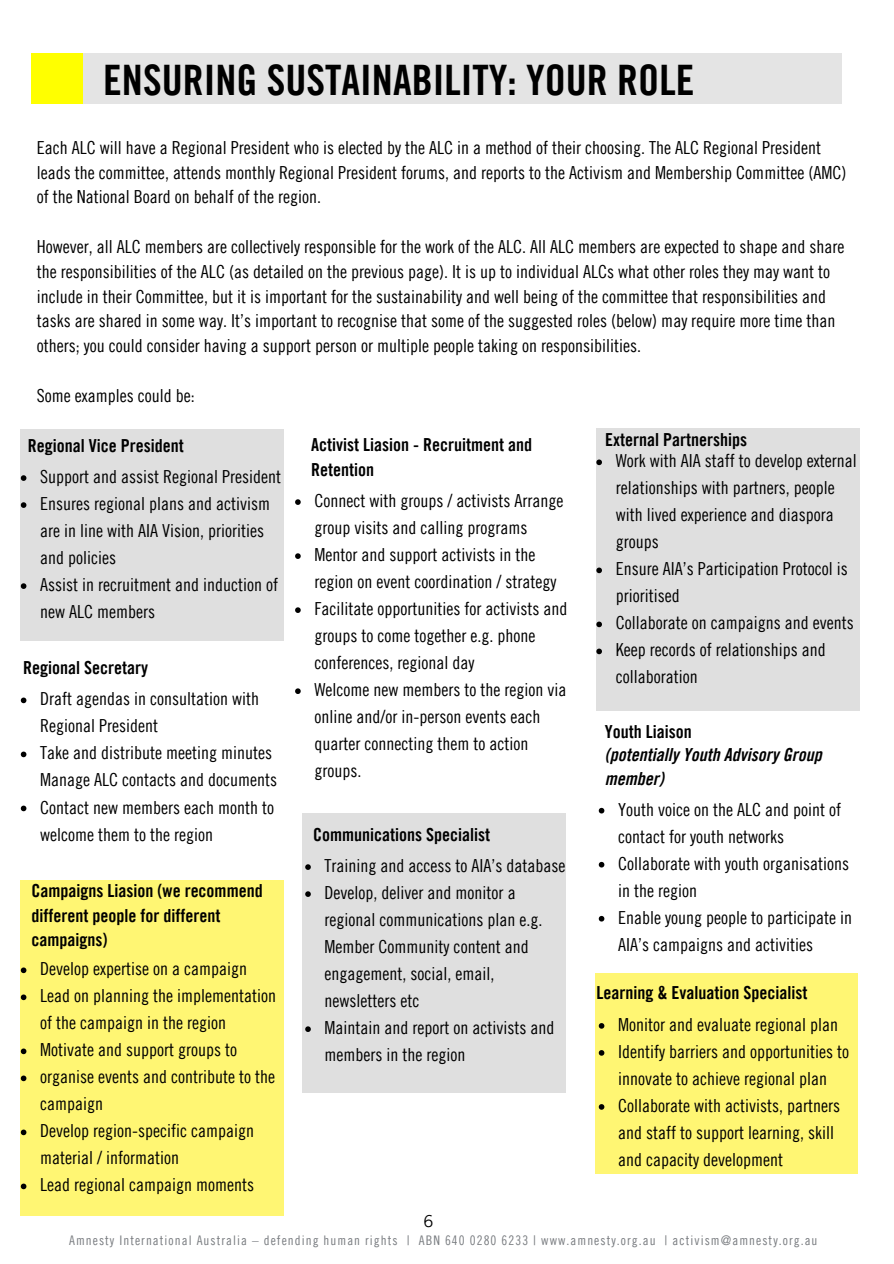
<style>
.page{position:relative;width:894px;height:1264px;background:#fff}
.page>*{position:absolute;margin:0;border:0;box-sizing:border-box;transform-origin:0 0}
.t1{font:42px "Amnesty Trade Gothic Bd Cn 20";color:#000}
.t2{font:18px/27px "Amnesty Trade Gothic Cn 18";color:#000}
.t3{font:18px/24.8px "Amnesty Trade Gothic Bd Cn 20";color:#000}
.t4{font:18px/24.8px "Amnesty Trade Gothic Bd Cn 20 Ob";color:#000}
.t5{font:16.5px "Amnesty Trade Gothic";color:#000}
.t6{font:13.2px "Amnesty Trade Gothic Cn 18";letter-spacing:.08em;color:#7a7d81}
</style>
<div class="page">
<div style="left:596px;top:428px;width:263px;height:283px;background:#dfdfdf"></div>
<div style="left:21px;top:429px;width:263px;height:212px;background:#dfdfdf"></div>
<div style="left:21px;top:875px;width:263px;height:340px;background:#fff673"></div>
<div style="left:21px;top:665px;width:263px;height:214px;background:#fff"></div>
<svg style="left:21px;top:475px;width:5px;height:6px"></svg>
<svg style="left:21px;top:502px;width:5px;height:6px"></svg>
<svg style="left:21px;top:583px;width:5px;height:6px"></svg>
<div style="left:302px;top:812px;width:263px;height:280px;background:#dfdfdf"></div>
<div style="left:595px;top:973px;width:262px;height:201px;background:#fff673"></div>
<svg style="left:21px;top:697px;width:5px;height:6px"></svg>
<svg style="left:21px;top:751px;width:5px;height:6px"></svg>
<svg style="left:21px;top:805px;width:5px;height:6px"></svg>
<svg style="left:295px;top:499px;width:5px;height:6px"></svg>
<svg style="left:295px;top:553px;width:5px;height:6px"></svg>
<svg style="left:295px;top:607px;width:5px;height:6px"></svg>
<svg style="left:295px;top:688px;width:5px;height:6px"></svg>
<svg style="left:305px;top:864px;width:6px;height:5px"></svg>
<svg style="left:305px;top:891px;width:6px;height:5px"></svg>
<svg style="left:305px;top:1026px;width:6px;height:5px"></svg>
<svg style="left:598px;top:1023px;width:6px;height:5px"></svg>
<svg style="left:598px;top:1050px;width:6px;height:5px"></svg>
<svg style="left:598px;top:1104px;width:6px;height:5px"></svg>
<div style="left:83px;top:53px;width:757px;height:50px;background:#e4e4e4"></div>
<div style="left:32px;top:53px;width:51px;height:50px;background:#ff0"></div>
<svg style="left:21px;top:967px;width:5px;height:6px"></svg>
<svg style="left:21px;top:994px;width:5px;height:6px"></svg>
<svg style="left:21px;top:1048px;width:5px;height:6px"></svg>
<svg style="left:21px;top:1075px;width:5px;height:6px"></svg>
<svg style="left:21px;top:1129px;width:5px;height:6px"></svg>
<svg style="left:21px;top:1183px;width:5px;height:6px"></svg>
<svg style="left:596px;top:459px;width:5px;height:6px"></svg>
<svg style="left:596px;top:567px;width:5px;height:6px"></svg>
<svg style="left:596px;top:621px;width:5px;height:6px"></svg>
<svg style="left:596px;top:648px;width:5px;height:6px"></svg>
<svg style="left:598px;top:807px;width:6px;height:6px"></svg>
<svg style="left:598px;top:861px;width:6px;height:6px"></svg>
<svg style="left:598px;top:915px;width:6px;height:6px"></svg>
<p class="t1" style="left:103px;top:54px;width:592px">ENSURING SUSTAINABILITY: YOUR ROLE</p>
<h1 class="t2" style="left:37px;top:135px;width:810px;line-height:24.8px">Each ALC will have a Regional President who is elected by the ALC in a method of their choosing. The ALC Regional President leads the committee, attends monthly Regional President forums, and reports to the Activism and Membership Committee (AMC) of the National Board on behalf of the region.</h1>
<h3 class="t2" style="left:37px;top:234px;width:808px;line-height:24.8px">However, all ALC members are collectively responsible for the work of the ALC. All ALC members are expected to shape and share the responsibilities of the ALC (as detailed on the previous page). It is up to individual ALCs what other roles they may want to include in their Committee, but it is important for the sustainability and well being of the committee that responsibilities and tasks are shared in some way. It’s important to recognise that some of the suggested roles (below) may require more time than others; you could consider having a support person or multiple people taking on responsibilities.</h3>
<h3 class="t2" style="left:37px;top:381px;width:159px">Some examples could be:</h3>
<h2 class="t3" style="left:28px;top:433px;width:157px">Regional Vice President</h2>
<h3 class="t2" style="left:40px;top:463px;width:242px">Support and assist Regional President</h3>
<h2 class="t2" style="left:40px;top:490px;width:231px">Ensures regional plans and activism are in line with AIA Vision, priorities and policies</h2>
<h2 class="t2" style="left:40px;top:571px;width:239px">Assist in recruitment and induction of new ALC members</h2>
<p class="t3" style="left:23px;top:655px;width:126px">Regional Secretary</p>
<p class="t2" style="left:40px;top:685px;width:220px">Draft agendas in consultation with<br>Regional President</p>
<p class="t2" style="left:40px;top:739px;width:238px">Take and distribute meeting minutes<br>Manage ALC contacts and documents</p>
<p class="t2" style="left:40px;top:793px;width:235px">Contact new members each month to welcome them to the region</p>
<p class="t3" style="left:32px;top:877px;width:232px">Campaigns Liasion (we recommend different people for different campaigns)</p>
<h2 class="t2" style="left:40px;top:955px;width:208px">Develop expertise on a campaign</h2>
<p class="t2" style="left:40px;top:982px;width:237px">Lead on planning the implementation of the campaign in the region</p>
<p class="t2" style="left:40px;top:1036px;width:198px">Motivate and support groups to</p>
<p class="t2" style="left:40px;top:1063px;width:236px">organise events and contribute to the campaign</p>
<h2 class="t2" style="left:40px;top:1117px;width:215px">Develop region-specific campaign material / information</h2>
<p class="t2" style="left:40px;top:1171px;width:215px">Lead regional campaign moments</p>
<p class="t3" style="left:311px;top:432px;width:222px">Activist Liasion - Recruitment and<br>Retention</p>
<p class="t2" style="left:314px;top:487px;width:250px">Connect with groups / activists Arrange group visits and calling programs</p>
<p class="t2" style="left:314px;top:541px;width:243px">Mentor and support activists in the region on event coordination / strategy</p>
<p class="t2" style="left:314px;top:595px;width:254px">Facilitate opportunities for activists and groups to come together e.g. phone conferences, regional day</p>
<p class="t2" style="left:314px;top:676px;width:253px">Welcome new members to the region via online and/or in-person events each quarter connecting them to action groups.</p>
<p class="t3" style="left:605px;top:427px;width:143px">External Partnerships</p>
<p class="t2" style="left:615px;top:447px;width:242px">Work with AIA staff to develop external relationships with partners, people with lived experience and diaspora groups</p>
<p class="t2" style="left:615px;top:555px;width:233px">Ensure AIA’s Participation Protocol is prioritised</p>
<p class="t2" style="left:615px;top:609px;width:239px">Collaborate on campaigns and events</p>
<p class="t2" style="left:615px;top:636px;width:211px">Keep records of relationships and collaboration</p>
<h2 class="t3" style="left:604px;top:718px;width:88px">Youth Liaison</h2>
<p class="t4" style="left:604px;top:741px;width:218px">(potentially Youth Advisory Group member)</p>
<p class="t2" style="left:618px;top:795px;width:224px">Youth voice on the ALC and point of contact for youth networks</p>
<p class="t2" style="left:618px;top:849px;width:232px">Collaborate with youth organisations in the region</p>
<p class="t2" style="left:618px;top:903px;width:235px">Enable young people to participate in<br>AIA’s campaigns and activities</p>
<p class="t3" style="left:313px;top:821px;width:178px">Communications Specialist</p>
<h2 class="t2" style="left:324px;top:852px;width:242px">Training and access to AIA’s database</h2>
<p class="t2" style="left:324px;top:879px;width:219px">Develop, deliver and monitor a regional communications plan e.g.<br>Member Community content and engagement, social, email, newsletters etc</p>
<p class="t2" style="left:324px;top:1014px;width:231px">Maintain and report on activists and members in the region</p>
<p class="t2" style="left:618px;top:1010px;width:221px">Monitor and evaluate regional plan</p>
<p class="t3" style="left:596px;top:980px;width:212px">Learning &amp; Evaluation Specialist</p>
<h2 class="t2" style="left:618px;top:1037px;width:232px">Identify barriers and opportunities to innovate to achieve regional plan</h2>
<h2 class="t2" style="left:618px;top:1091px;width:223px">Collaborate with activists, partners and staff to support learning, skill and capacity development</h2>
<p class="t5" style="left:423px;top:1210px;width:12px">6</p>
<p class="t6" style="left:69px;top:1232px;width:749px">Amnesty International Australia – defending human rights | ABN 640 0280 6233 | www.amnesty.org.au | activism@amnesty.org.au</p>
</div>
